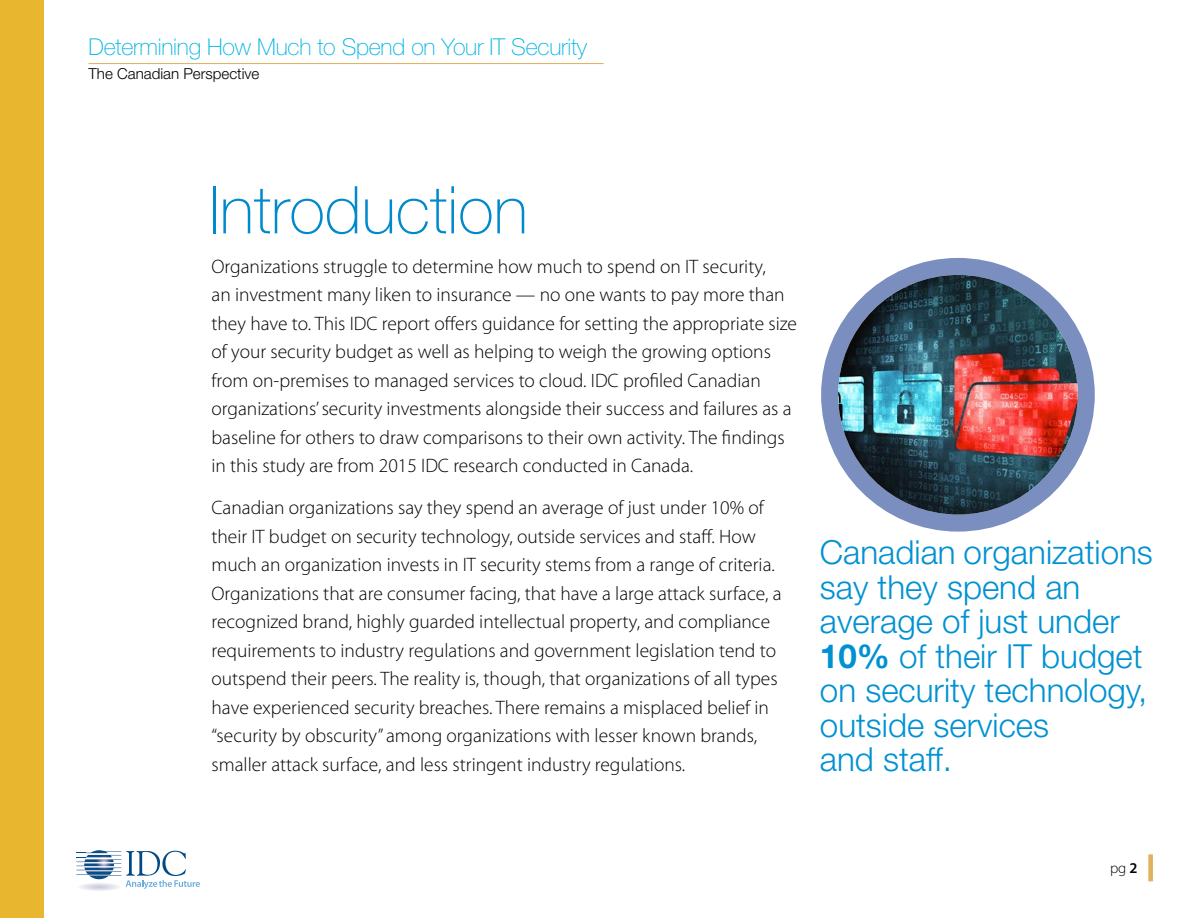
<style>
.page{position:relative;width:1188px;height:918px;background:#fff}
.page>*{position:absolute;margin:0;border:0;box-sizing:border-box;transform-origin:0 0}
.t1{font:100 66px "Helvetica Neue";color:#0089cb}
.t2{font:300 33.15px/34.5px "Helvetica Neue";color:#0091d2}
.t3{font:100 23.25px "Helvetica Neue";letter-spacing:-.01em;color:#00b4e2}
.t4{font:300 19.5px/28.5px "Myriad Pro";color:#000}
.t5{font:300 15.15px "Helvetica Neue";color:#000}
.t6{font:300 15px "Myriad Pro";color:#000}
.s1{font-weight:700}
.s2{font-weight:600}
</style>
<div class="page">
<svg style="left:76px;top:851px;width:124px;height:40px"></svg>
<div style="left:1148px;top:854px;width:5px;height:27px;background:#deb15a"></div>
<hr style="left:89px;top:63px;width:515px;height:1px;background:#deb15a">
<div style="left:0;top:0;width:44px;height:918px;background:#e9b62f"></div>
<div style="left:821px;top:258px;width:274px;height:274px;background:#7a8fbf;border-radius:50%"></div>
<img style="left:838px;top:275px;width:240px;height:240px;border-radius:120px">
<p class="t3" style="left:89px;top:33px;width:500px">Determining How Much to Spend on Your IT Security</p>
<p class="t5" style="left:89px;top:65px;width:172px">The Canadian Perspective</p>
<p class="t1" style="left:208px;top:172px;width:321px">Introduction</p>
<p class="t4" style="left:212px;top:252px;width:587px">Organizations struggle to determine how much to spend on IT security,<br>an investment many liken to insurance — no one wants to pay more than they have to. This IDC report offers guidance for setting the appropriate size of your security budget as well as helping to weigh the growing options from on-premises to managed services to cloud. IDC profiled Canadian organizations’ security investments alongside their success and failures as a baseline for others to draw comparisons to their own activity. The findings in this study are from 2015 IDC research conducted in Canada.</p>
<p class="t4" style="left:212px;top:493px;width:572px">Canadian organizations say they spend an average of just under 10% of their IT budget on security technology, outside services and staff. How much an organization invests in IT security stems from a range of criteria.<br>Organizations that are consumer facing, that have a large attack surface, a recognized brand, highly guarded intellectual property, and compliance requirements to industry regulations and government legislation tend to outspend their peers. The reality is, though, that organizations of all types have experienced security breaches. There remains a misplaced belief in “security by obscurity” among organizations with lesser known brands, smaller attack surface, and less stringent industry regulations.</p>
<p class="t2" style="left:820px;top:534px;width:335px">Canadian organizations say they spend an average of just under<br><span class="s1">10%</span> of their IT budget on security technology, outside services<br>and staff.</p>
<p class="t6" style="left:1110px;top:859px;width:29px">pg<span class="s2">2</span></p>
</div>
